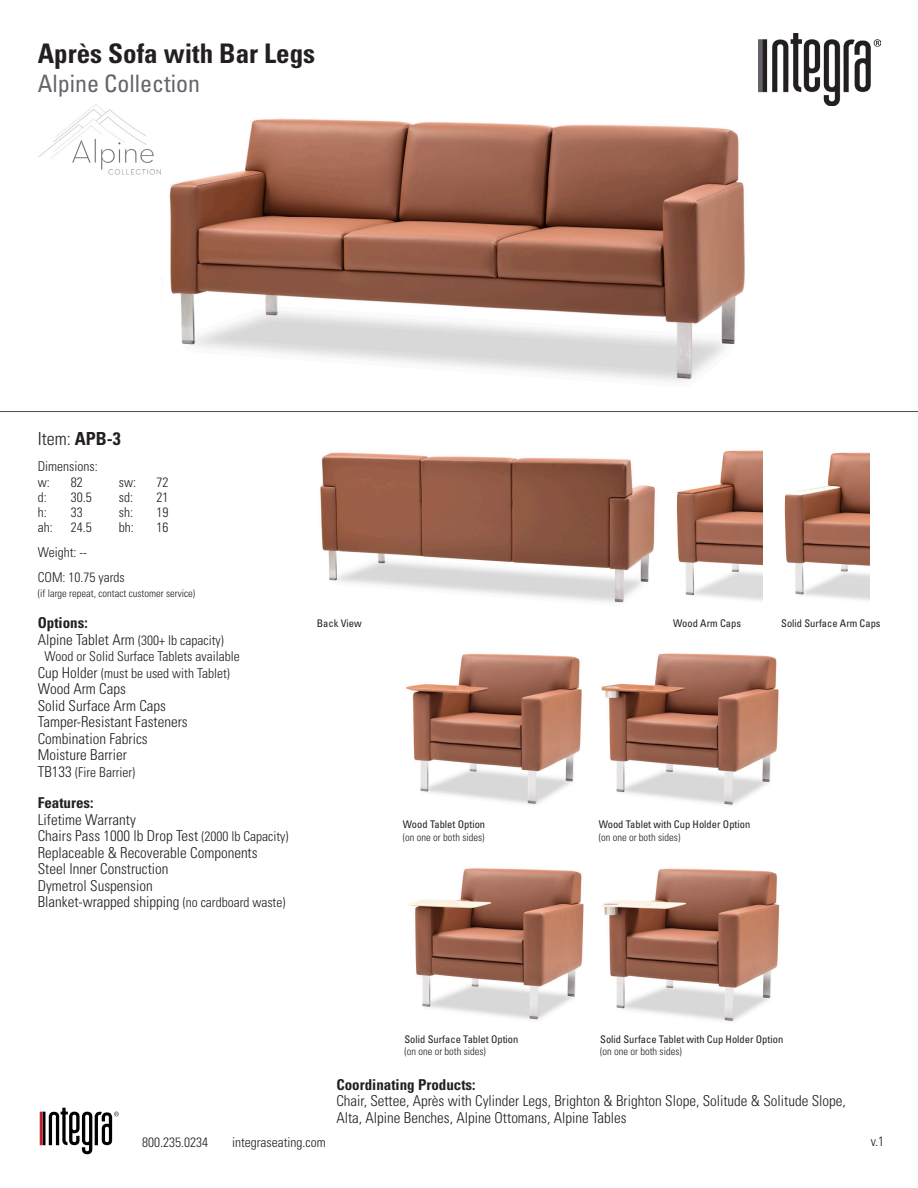
<style>
.page{position:relative;width:918px;height:1188px;background:#fff}
.page>*{position:absolute;margin:0;border:0;box-sizing:border-box;transform-origin:0 0}
.t1{font:700 condensed 27px "Univers LT Std";color:#231f20}
.t2{font:condensed 24px "Univers LT Std";color:#64646a}
.t3{font:300 condensed 18px "Univers LT Std";color:#231f20}
.t4{font:300 condensed 15px/16.5px "Univers LT Std";color:#231f20}
.t5{font:700 condensed 15px "Univers LT Std";color:#231f20}
.t6{font:300 condensed 13.5px/15.8px "Univers LT Std";color:#231f20}
.t7{font:condensed 10.5px "Univers LT Std";color:#231f20}
.t8{font:300 condensed 10.5px "Univers LT Std";color:#231f20}
.s1{font-weight:700}
.s2{font-size:15px}
.s3{font-size:13.5px}
</style>
<div class="page">
<img style="left:161px;top:118px;width:584px;height:263px">
<img style="left:758px;top:34px;width:123px;height:72px">
<svg style="left:40px;top:1108px;width:79px;height:46px"></svg>
<hr style="left:0;top:411px;width:918px;height:1px;background:#4b4c4d">
<img style="left:38px;top:104px;width:123px;height:71px">
<img style="left:320px;top:452px;width:335px;height:151px">
<img style="left:676px;top:450px;width:87px;height:151px">
<img style="left:784px;top:452px;width:86px;height:149px">
<img style="left:406px;top:653px;width:176px;height:151px">
<img style="left:601px;top:653px;width:178px;height:153px">
<img style="left:408px;top:868px;width:176px;height:152px">
<img style="left:601px;top:868px;width:179px;height:154px">
<h1 class="t1" style="left:38px;top:37px;width:279px">Après Sofa with Bar Legs</h1>
<h2 class="t2" style="left:38px;top:68px;width:164px">Alpine Collection</h2>
<p class="t3" style="left:38px;top:428px;width:84px">Item: <span class="s1">APB-3</span></p>
<p class="t6" style="left:38px;top:458px;width:61px">Dimensions: w:</p>
<p class="t6" style="left:71px;top:474px;width:13px">82</p>
<p class="t6" style="left:119px;top:474px;width:19px">sw:</p>
<p class="t6" style="left:157px;top:474px;width:13px">72</p>
<p class="t6" style="left:38px;top:489px;width:10px">d:</p>
<p class="t6" style="left:71px;top:489px;width:22px">30.5</p>
<p class="t6" style="left:119px;top:489px;width:16px">sd:</p>
<p class="t6" style="left:157px;top:489px;width:13px">21</p>
<p class="t6" style="left:38px;top:504px;width:10px">h:</p>
<p class="t6" style="left:71px;top:504px;width:13px">33</p>
<p class="t6" style="left:119px;top:504px;width:16px">sh:</p>
<p class="t6" style="left:157px;top:504px;width:13px">19</p>
<p class="t6" style="left:38px;top:519px;width:16px">ah:</p>
<p class="t6" style="left:71px;top:519px;width:22px">24.5</p>
<p class="t6" style="left:119px;top:519px;width:16px">bh:</p>
<p class="t6" style="left:157px;top:519px;width:13px">16</p>
<p class="t6" style="left:38px;top:539px;width:88px;line-height:25px">Weight: --<br>COM: 10.75 yards</p>
<p class="t8" style="left:38px;top:587px;width:159px">(if large repeat, contact customer service)</p>
<p class="t5" style="left:38px;top:614px;width:51px">Options:</p>
<p class="t6" style="left:38px;top:632px;width:187px"><span class="s2">Alpine Tablet Arm</span> (300+ lb capacity)</p>
<p class="t6" style="left:45px;top:649px;width:197px">Wood or Solid Surface Tablets available</p>
<p class="t6" style="left:38px;top:665px;width:193px"><span class="s2">Cup Holder</span> (must be used with Tablet)</p>
<p class="t4" style="left:38px;top:681px;width:151px">Wood Arm Caps<br>Solid Surface Arm Caps<br>Tamper-Resistant Fasteners<br>Combination Fabrics<br>Moisture Barrier</p>
<p class="t6" style="left:38px;top:764px;width:99px"><span class="s2">TB133</span> (Fire Barrier)</p>
<p class="t5" style="left:38px;top:794px;width:57px">Features:</p>
<p class="t4" style="left:38px;top:811px;width:252px">Lifetime Warranty<br>Chairs Pass 1000 lb Drop Test <span class="s3">(2000 lb Capacity)<br></span>Replaceable &amp; Recoverable Components Steel Inner Construction<br>Dymetrol Suspension<br>Blanket-wrapped shipping <span class="s3">(no cardboard waste)</span></p>
<p class="t7" style="left:317px;top:616px;width:46px">Back View</p>
<p class="t7" style="left:673px;top:616px;width:69px">Wood Arm Caps</p>
<p class="t7" style="left:781px;top:616px;width:101px">Solid Surface Arm Caps</p>
<p class="t7" style="left:403px;top:818px;width:84px">Wood Tablet Option</p>
<p class="t8" style="left:403px;top:831px;width:83px">(on one or both sides)</p>
<p class="t7" style="left:599px;top:818px;width:153px">Wood Tablet with Cup Holder Option</p>
<p class="t8" style="left:599px;top:831px;width:83px">(on one or both sides)</p>
<p class="t7" style="left:404px;top:1032px;width:116px">Solid Surface Tablet Option</p>
<p class="t8" style="left:404px;top:1045px;width:83px">(on one or both sides)</p>
<p class="t7" style="left:600px;top:1032px;width:185px">Solid Surface Tablet with Cup Holder Option</p>
<p class="t8" style="left:600px;top:1045px;width:83px">(on one or both sides)</p>
<p class="t5" style="left:336px;top:1075px;width:141px">Coordinating Products:</p>
<p class="t4" style="left:336px;top:1093px;width:511px">Chair, Settee, Après with Cylinder Legs, Brighton &amp; Brighton Slope, Solitude &amp; Solitude Slope,<br>Alta, Alpine Benches, Alpine Ottomans, Alpine Tables</p>
<p class="t6" style="left:142px;top:1134px;width:67px">800.235.0234</p>
<p class="t6" style="left:232px;top:1134px;width:95px">integraseating.com</p>
<p class="t6" style="left:871px;top:1134px;width:15px">v.1</p>
</div>
